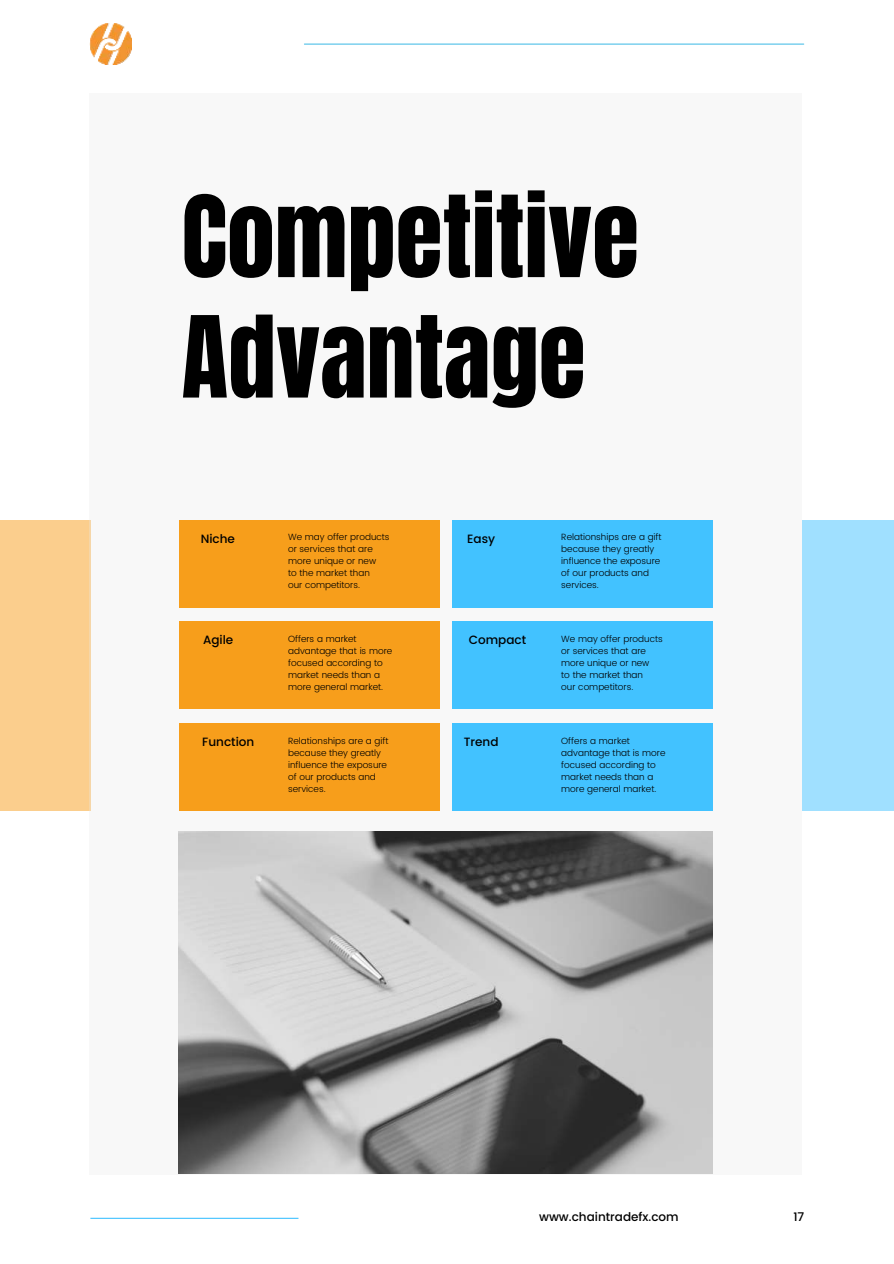
<style>
.page{position:relative;width:894px;height:1264px;background:#fff}
.page>*{position:absolute;margin:0;border:0;box-sizing:border-box;transform-origin:0 0}
.t1{font:96px/120.3px "Anton";color:#000}
.t2{font:500 12px "Poppins";color:#000}
.t3{font:300 9px/12px "Poppins";color:#000}
</style>
<div class="page">
<div style="left:801px;top:520px;width:92px;height:290px;background:#a0e0ff"></div>
<div style="left:0;top:520px;width:90px;height:290px;background:#fbce8d"></div>
<div style="left:89px;top:93px;width:712px;height:1081px;background:#f8f8f8"></div>
<hr style="left:90px;top:1217px;width:208px;height:1px;background:#42c2ff">
<div style="left:179px;top:520px;width:260px;height:87px;background:#f79e1b"></div>
<div style="left:452px;top:520px;width:260px;height:87px;background:#42c2ff"></div>
<div style="left:179px;top:621px;width:260px;height:88px;background:#f79e1b"></div>
<div style="left:452px;top:621px;width:260px;height:88px;background:#42c2ff"></div>
<div style="left:179px;top:723px;width:260px;height:88px;background:#f79e1b"></div>
<div style="left:452px;top:723px;width:260px;height:87px;background:#42c2ff"></div>
<img style="left:179px;top:831px;width:533px;height:342px">
<hr style="left:304px;top:44px;width:499px;height:1px;background:#4fc0e8">
<img style="left:89px;top:23px;width:42px;height:41px">
<h1 class="t1" style="left:181px;top:184px;width:459px">Competitive<br>Advantage</h1>
<h2 class="t2" style="left:201px;top:529px;width:36px">Niche</h2>
<p class="t3" style="left:288px;top:531px;width:103px">We may offer products or services that are more unique or new<br>to the market than<br>our competitors.</p>
<p class="t3" style="left:561px;top:531px;width:102px">Relationships are a gift because they greatly influence the exposure of our products and services.</p>
<h2 class="t2" style="left:467px;top:529px;width:29px">Easy</h2>
<h2 class="t2" style="left:203px;top:631px;width:32px">Agile</h2>
<p class="t3" style="left:288px;top:633px;width:106px">Offers a market advantage that is more focused according to market needs than a more general market.</p>
<h2 class="t2" style="left:468px;top:631px;width:59px">Compact</h2>
<p class="t3" style="left:561px;top:633px;width:103px">We may offer products or services that are more unique or new<br>to the market than<br>our competitors.</p>
<h2 class="t2" style="left:202px;top:732px;width:54px">Function</h2>
<h2 class="t2" style="left:463px;top:732px;width:36px">Trend</h2>
<p class="t3" style="left:288px;top:734px;width:102px">Relationships are a gift because they greatly influence the exposure of our products and services.</p>
<p class="t3" style="left:561px;top:734px;width:106px">Offers a market advantage that is more focused according to market needs than a more general market.</p>
<h2 class="t2" style="left:539px;top:1207px;width:141px">www.chaintradefx.com</h2>
<h2 class="t2" style="left:793px;top:1207px;width:12px">17</h2>
</div>
